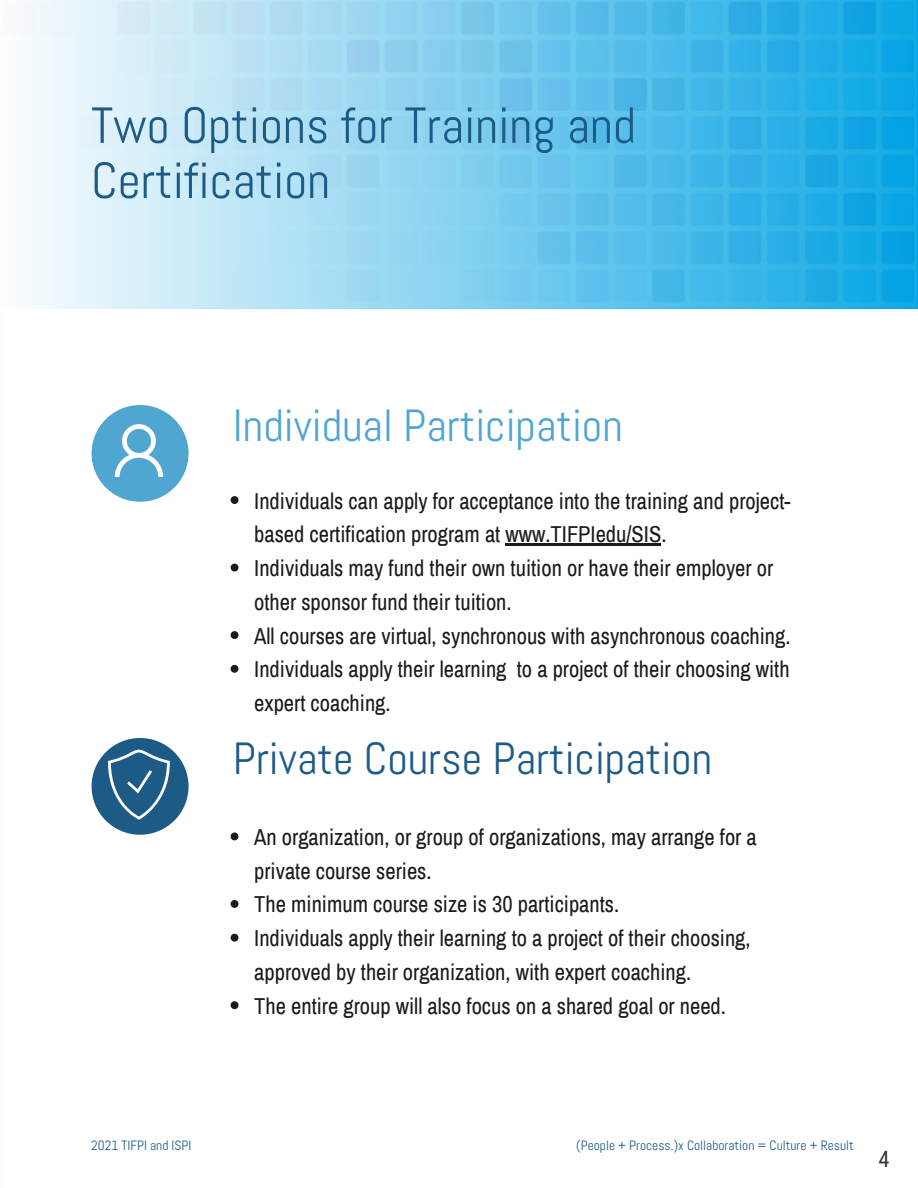
<style>
.page{position:relative;width:918px;height:1188px;background:#fff}
.page>*{position:absolute;margin:0;border:0;box-sizing:border-box;transform-origin:0 0}
.t1{font:50.7px/55.2px "Abel";color:#1d5b87}
.t2{font:45px "Abel";color:#1d5b87}
.t3{font:45px "Abel";color:#4fa6d1}
.t4{font:22.5px/33.8px "Archivo Narrow";color:#1b1b1b}
.t5{font:22.5px "Roboto Condensed";color:#333}
.t6{font:13.5px "Abel";color:#1d5b87}
</style>
<div class="page">
<img style="left:26px;top:0;width:891px;height:307px">
<div style="left:92px;top:405px;width:97px;height:97px;background:#4fa6d1;border-radius:50%"></div>
<div style="left:92px;top:738px;width:97px;height:97px;background:#1d5b87;border-radius:50%"></div>
<svg style="left:231px;top:496px;width:7px;height:8px"></svg>
<hr style="left:506px;top:543px;width:155px;height:3px;background:#1b1b1b">
<svg style="left:231px;top:564px;width:7px;height:8px"></svg>
<svg style="left:231px;top:631px;width:7px;height:8px"></svg>
<svg style="left:231px;top:665px;width:7px;height:8px"></svg>
<svg style="left:231px;top:832px;width:7px;height:8px"></svg>
<svg style="left:231px;top:900px;width:7px;height:8px"></svg>
<svg style="left:231px;top:934px;width:7px;height:8px"></svg>
<svg style="left:231px;top:1001px;width:7px;height:8px"></svg>
<svg style="left:115px;top:424px;width:48px;height:53px"></svg>
<svg style="left:108px;top:750px;width:62px;height:70px"></svg>
<h1 class="t1" style="left:91px;top:98px;width:546px">Two Options for Training and<br>Certification</h1>
<h2 class="t3" style="left:233px;top:397px;width:391px">Individual Participation</h2>
<p class="t4" style="left:254px;top:483px;width:538px">Individuals can apply for acceptance into the training and project&shy;based certification program at www.TIFPIedu/SIS.<br>Individuals may fund their own tuition or have their employer or other sponsor fund their tuition.<br>All courses are virtual, synchronous with asynchronous coaching.<br>Individuals apply their learning to a project of their choosing with expert coaching.</p>
<h2 class="t2" style="left:233px;top:730px;width:481px">Private Course Participation</h2>
<p class="t4" style="left:254px;top:820px;width:504px">An organization, or group of organizations, may arrange for a private course series.<br>The minimum course size is 30 participants.<br>Individuals apply their learning to a project of their choosing, approved by their organization, with expert coaching.<br>The entire group will also focus on a shared goal or need.</p>
<p class="t6" style="left:91px;top:1137px;width:102px">2021 TIFPI and ISPI</p>
<p class="t6" style="left:576px;top:1137px;width:279px">(People + Process.)x Collaboration = Culture + Result</p>
<p class="t5" style="left:879px;top:1143px;width:13px">4</p>
</div>
